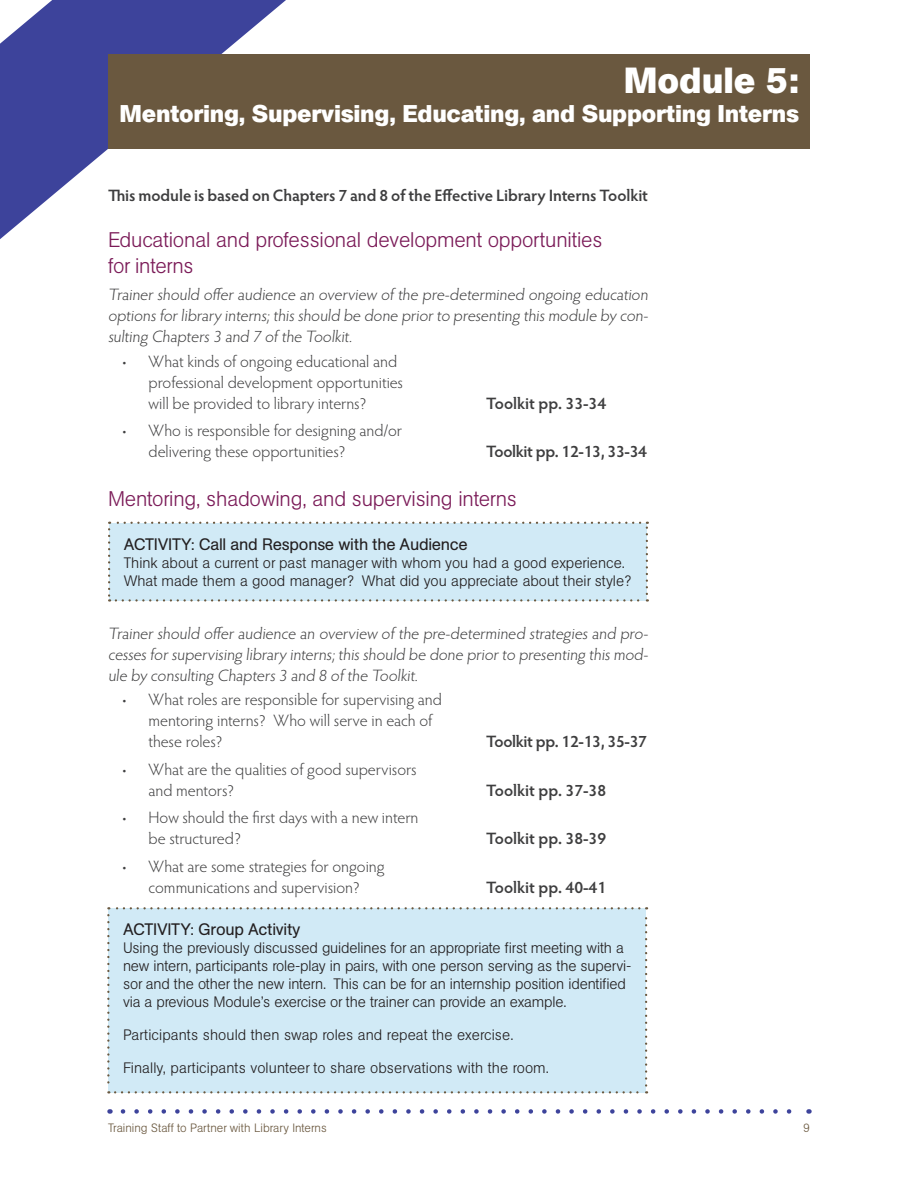
<style>
.page{position:relative;width:918px;height:1188px;background:#fff}
.page>*{position:absolute;margin:0;border:0;box-sizing:border-box;transform-origin:0 0}
.Chapter_title{font:700 36px "AG Book BQ";color:#fff}
.Chapter_title-2{font:700 24px "AG Book BQ";letter-spacing:-.01em;color:#fff}
.t1{font:300 21px/25.2px "AG Book BQ";letter-spacing:-.01em;color:#7b1b58}
.t2{font:300 16.5px/21px "Hypatia Sans Pro";color:#3e3e3f}
.t3{font:600 16.5px "Hypatia Sans Pro";letter-spacing:-.01em;color:#3e3e3f}
.Sidebar_heading{font:16.5px "AG Book BQ";letter-spacing:-.015em;color:#231f20}
.Sidebar_text{font:300 15px/18px "AG Book BQ";letter-spacing:-.01em;color:#231f20}
.t4{font:300 12px "AG Book BQ";color:#6a583f}
</style>
<div class="page">
<svg style="left:123px;top:1109px;width:669px;height:5px"></svg>
<svg style="left:0;top:0;width:477px;height:239px"></svg>
<div style="left:108px;top:54px;width:702px;height:94px;background:#6a583f"></div>
<div style="left:107px;top:907px;width:540px;height:187px;background:#d1eaf6"></div>
<div style="left:108px;top:522px;width:540px;height:80px;background:#d1eaf6"></div>
<p class="Chapter_title" style="left:624px;top:59px;width:177px">Module 5:</p>
<p class="Chapter_title-2" style="left:120px;top:99px;width:681px">Mentoring, Supervising, Educating, and Supporting Interns</p>
<p class="t3" style="left:108px;top:184px;width:542px">This module is based on Chapters 7 and 8 of the Effective Library Interns Toolkit</p>
<h2 class="t1" style="left:108px;top:228px;width:496px">Educational and professional development opportunities for interns</h2>
<p class="t2" style="left:108px;top:284px;width:544px;text-align:justify">Trainer should offer audience an overview of the pre-determined ongoing education options for library interns;this should be done prior to presenting this module by con&shy;sulting Chapters 3 and 7 of the Toolkit.</p>
<p class="t2" style="left:148px;top:350px;width:256px;text-indent:-27px">• What kinds of ongoing educational and professional development opportunities will be provided to library interns?</p>
<p class="t3" style="left:486px;top:391px;width:122px">Toolkit pp. 33-34</p>
<p class="t2" style="left:148px;top:419px;width:255px;text-indent:-27px">• Who is responsible for designing and/or delivering these opportunities?</p>
<p class="t3" style="left:486px;top:440px;width:163px">Toolkit pp. 12-13, 33-34</p>
<h2 class="t1" style="left:108px;top:487px;width:411px">Mentoring, shadowing, and supervising interns</h2>
<p class="Sidebar_heading" style="left:124px;top:535px;width:346px">ACTIVITY: Call and Response with the Audience</p>
<p class="Sidebar_text" style="left:124px;top:554px;width:509px">Think about a current or past manager with whom you had a good experience.<br>What made them a good manager? What did you appreciate about their style?</p>
<p class="t2" style="left:108px;top:623px;width:544px;text-align:justify">Trainer should offer audience an overview of the pre-determined strategies and pro&shy;cesses for supervising library interns;this should be done prior to presenting this mod&shy;ule by consulting Chapters 3 and 8 of the Toolkit.</p>
<p class="t2" style="left:148px;top:689px;width:295px;text-indent:-27px">• What roles are responsible for supervising and mentoring interns? Who will serve in each of these roles?</p>
<p class="t3" style="left:486px;top:730px;width:163px">Toolkit pp. 12-13, 35-37</p>
<p class="t2" style="left:148px;top:758px;width:270px;text-indent:-27px">• What are the qualities of good supervisors and mentors?</p>
<p class="t2" style="left:148px;top:807px;width:272px;text-indent:-27px">• How should the first days with a new intern be structured?</p>
<p class="t2" style="left:122px;top:855px;width:265px;text-align:center">• What are some strategies for ongoing communications and supervision?</p>
<p class="t3" style="left:486px;top:779px;width:122px">Toolkit pp. 37-38</p>
<p class="t3" style="left:486px;top:827px;width:122px">Toolkit pp. 38-39</p>
<p class="t3" style="left:486px;top:876px;width:122px">Toolkit pp. 40-41</p>
<p class="Sidebar_heading" style="left:123px;top:920px;width:179px">ACTIVITY: Group Activity</p>
<p class="Sidebar_text" style="left:123px;top:939px;width:510px">Using the previously discussed guidelines for an appropriate first meeting with a new intern, participants role-play in pairs, with one person serving as the supervi&shy;sor and the other the new intern. This can be for an internship position identified via a previous Module’s exercise or the trainer can provide an example.</p>
<p class="Sidebar_text" style="left:123px;top:1026px;width:392px">Participants should then swap roles and repeat the exercise.</p>
<p class="Sidebar_text" style="left:123px;top:1059px;width:427px">Finally, participants volunteer to share observations with the room.</p>
<p class="t4" style="left:108px;top:1120px;width:220px">Training Staff to Partner with Library Interns</p>
<p class="t4" style="left:803px;top:1120px;width:8px">9</p>
</div>
